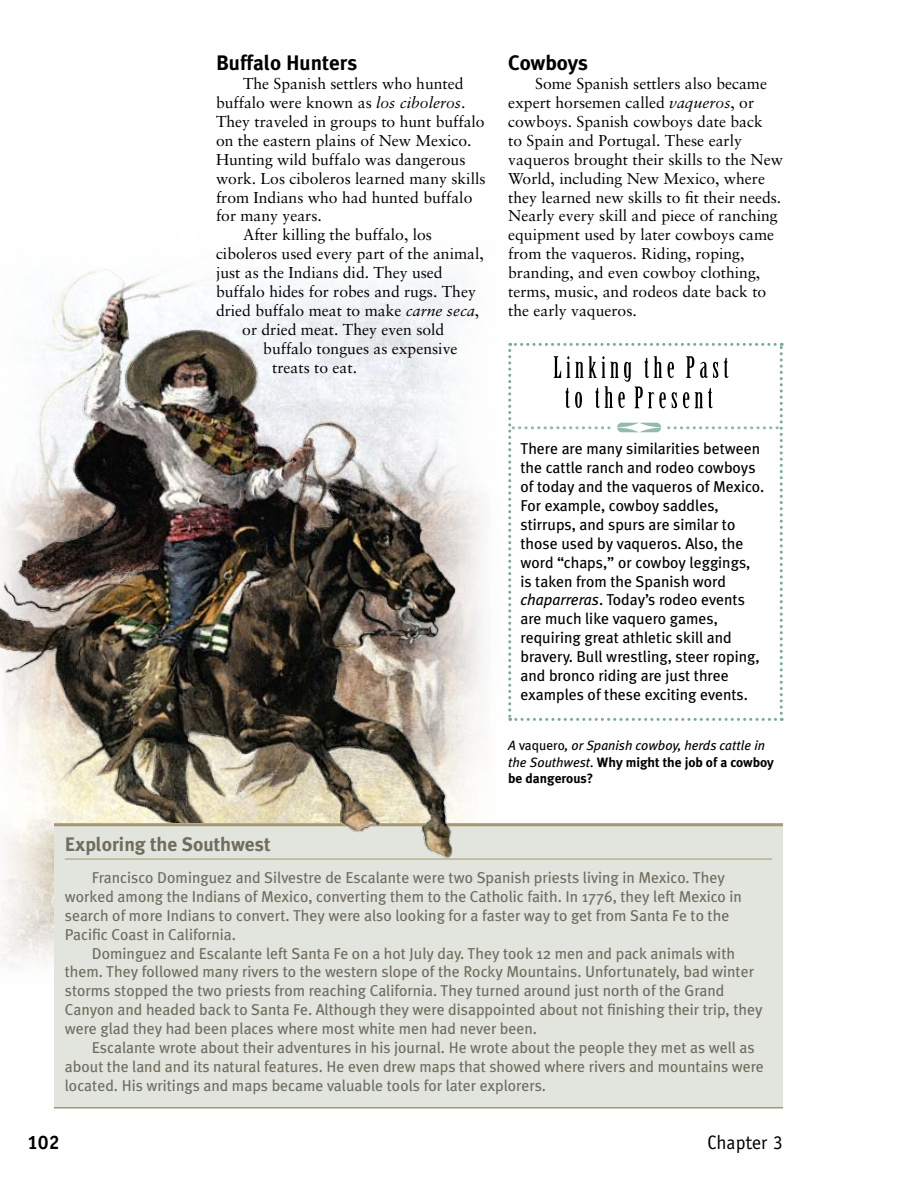
<style>
.page{position:relative;width:918px;height:1188px;background:#fff}
.page>*{position:absolute;margin:0;border:0;box-sizing:border-box;transform-origin:0 0}
.t1{font:700 21px "Meta Plus";color:#000}
.t2{font:700 19.5px "Meta Plus";color:#6e6d5e}
.t3{font:19.5px "Officina Sans";color:#000}
.t4{font:700 19.5px "Officina Sans";color:#000}
.t5{font:15.75px/18.9px "Meta Plus";color:#6e6d5e}
.t6{font:15.75px/18.9px "Sabon";color:#000}
.t7{font:15.75px/18.9px "Meta Plus";color:#000}
.t8{font:italic 13.5px/16.2px "Meta Plus";color:#000}
.s1{font-style:italic}
.s2{font-style:normal}
.s3{font-weight:700;font-style:normal}
</style>
<div class="page">
<div style="left:54px;top:823px;width:729px;height:284px;background:#e2e4de"></div>
<hr style="left:54px;top:1107px;width:729px;height:1px;background:#a29871">
<hr style="left:54px;top:823px;width:729px;height:3px;background:#a29871">
<hr style="left:65px;top:859px;width:707px;height:1px;background:#a29871">
<svg style="left:508px;top:343px;width:275px;height:378px"></svg>
<img style="left:0;top:269px;width:508px;height:634px">
<h1 class="t1" style="left:216px;top:51px;width:143px">Buffalo Hunters</h1>
<p class="t6" style="left:243px;top:74px;width:222px">The Spanish settlers who hunted</p>
<p class="t6" style="left:216px;top:93px;width:251px">buffalo were known as <span class="s1">los ciboleros</span>.</p>
<p class="t6" style="left:216px;top:112px;width:270px">They traveled in groups to hunt buffalo</p>
<p class="t6" style="left:216px;top:131px;width:257px">on the eastern plains of New Mexico.</p>
<p class="t6" style="left:216px;top:150px;width:251px">Hunting wild buffalo was dangerous</p>
<p class="t6" style="left:216px;top:169px;width:271px">work. Los ciboleros learned many skills</p>
<p class="t6" style="left:216px;top:188px;width:258px">from Indians who had hunted buffalo</p>
<p class="t6" style="left:216px;top:206px;width:107px">for many years.</p>
<p class="t6" style="left:243px;top:225px;width:191px">After killing the buffalo, los</p>
<p class="t6" style="left:216px;top:244px;width:269px">ciboleros used every part of the animal,</p>
<p class="t6" style="left:216px;top:263px;width:228px">just as the Indians did. They used</p>
<p class="t6" style="left:216px;top:282px;width:261px">buffalo hides for robes and rugs. They</p>
<p class="t6" style="left:216px;top:301px;width:265px">dried buffalo meat to make <span class="s1">carne seca</span>,</p>
<p class="t6" style="left:242px;top:320px;width:204px">or dried meat. They even sold</p>
<p class="t6" style="left:263px;top:339px;width:196px">buffalo tongues as expensive</p>
<p class="t6" style="left:272px;top:358px;width:86px">treats to eat.</p>
<h1 class="t1" style="left:508px;top:51px;width:81px">Cowboys</h1>
<p class="t6" style="left:508px;top:74px;width:276px;text-indent:27px">Some Spanish settlers also became expert horsemen called <span class="s1">vaqueros</span>, or cowboys. Spanish cowboys date back<br>to Spain and Portugal. These early vaqueros brought their skills to the New World, including New Mexico, where they learned new skills to fit their needs.<br>Nearly every skill and piece of ranching equipment used by later cowboys came from the vaqueros. Riding, roping, branding, and even cowboy clothing, terms, music, and rodeos date back to the early vaqueros.</p>
<p class="t7" style="left:520px;top:439px;width:245px">There are many similarities between the cattle ranch and rodeo cowboys of today and the vaqueros of Mexico.<br>For example, cowboy saddles, stirrups, and spurs are similar to those used by vaqueros. Also, the word “chaps,” or cowboy leggings, is taken from the Spanish word <span class="s1">chaparreras</span>. Today’s rodeo events are much like vaquero games, requiring great athletic skill and bravery. Bull wrestling, steer roping, and bronco riding are just three examples of these exciting events.</p>
<p class="t8" style="left:508px;top:738px;width:267px">A <span class="s2">vaquero</span>, or Spanish cowboy, herds cattle in the Southwest. <span class="s3">Why might the job of a cowboy be dangerous?</span></p>
<p class="t2" style="left:65px;top:833px;width:207px">Exploring the Southwest</p>
<p class="t5" style="left:65px;top:868px;width:679px;text-indent:27px">Francisco Dominguez and Silvestre de Escalante were two Spanish priests living in Mexico. They worked among the Indians of Mexico, converting them to the Catholic faith. In 1776, they left Mexico in search of more Indians to convert. They were also looking for a faster way to get from Santa Fe to the Pacific Coast in California.</p>
<p class="t5" style="left:65px;top:943px;width:699px;text-indent:27px">Dominguez and Escalante left Santa Fe on a hot July day. They took 12 men and pack animals with them. They followed many rivers to the western slope of the Rocky Mountains. Unfortunately, bad winter storms stopped the two priests from reaching California. They turned around just north of the Grand Canyon and headed back to Santa Fe. Although they were disappointed about not finishing their trip, they were glad they had been places where most white men had never been.</p>
<p class="t5" style="left:65px;top:1038px;width:701px;text-indent:27px">Escalante wrote about their adventures in his journal. He wrote about the people they met as well as about the land and its natural features. He even drew maps that showed where rivers and mountains were located. His writings and maps became valuable tools for later explorers.</p>
<p class="t4" style="left:27px;top:1131px;width:34px">102</p>
<p class="t3" style="left:708px;top:1131px;width:77px">Chapter 3</p>
</div>
